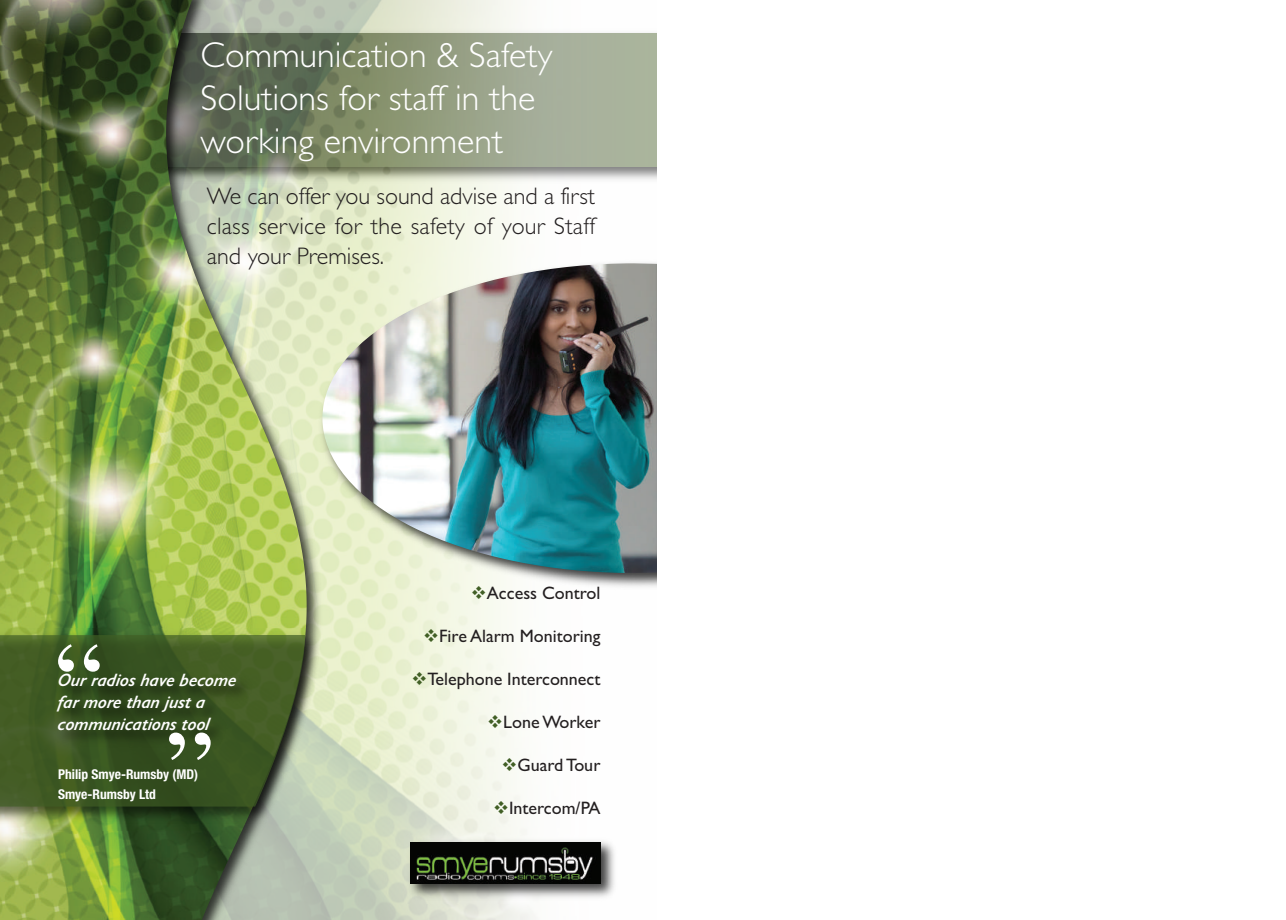
<style>
.page{position:relative;width:1286px;height:920px;background:#fff}
.page>*{position:absolute;margin:0;border:0;box-sizing:border-box;transform-origin:0 0}
.t1{font:112.5px "Times";color:#fff}
.t2{font:300 36px/43.2px "Gill Sans";color:#fff}
.t3{font:300 24px/29.7px "Gill Sans";letter-spacing:.01em;color:#231f20;text-align:justify}
.t4{font:18px "Gill Sans";color:#231f20}
.t5{font:italic 600 18px/21.6px "Gill Sans";color:#fff}
.t6{font:700 condensed 13.5px/19.2px "Helvetica Neue";color:#fff}
.s1{color:#415f25}
</style>
<div class="page">
<img style="left:326px;top:0;width:330px;height:920px">
<img style="left:404px;top:836px;width:216px;height:67px">
<img style="left:411px;top:842px;width:190px;height:42px">
<img style="left:0;top:0;width:326px;height:920px">
<img style="left:0;top:0;width:306px;height:600px">
<img style="left:316px;top:257px;width:340px;height:336px">
<img style="left:322px;top:263px;width:312px;height:310px">
<img style="left:0;top:629px;width:324px;height:197px">
<svg style="left:0;top:635px;width:305px;height:171px;background:#506834"></svg>
<img style="left:21px;top:663px;width:267px;height:167px">
<h2 class="t2" style="left:201px;top:33px;width:353px">Communication &amp; Safety<br>Solutions for staff in the working environment</h2>
<h3 class="t3" style="left:207px;top:181px;width:390px">We can offer you sound advise and a first class service for the safety of your Staff and your Premises.</h3>
<h1 class="t1" style="left:55px;top:615px;width:51px">“</h1>
<p class="t5" style="left:57px;top:669px;width:185px">Our radios have become far more than just a</p>
<p class="t5" style="left:57px;top:713px;width:158px">communications tool</p>
<h1 class="t1" style="left:214px;top:789px;width:51px;rotate:-180deg">“</h1>
<p class="t6" style="left:58px;top:764px;width:142px">Philip Smye-Rumsby (MD)<br>Smye-Rumsby Ltd</p>
<p class="t4" style="left:471px;top:582px;width:131px"><span class="s1">❖</span>Access Control</p>
<p class="t4" style="left:423px;top:625px;width:179px"><span class="s1">❖</span>Fire Alarm Monitoring</p>
<p class="t4" style="left:411px;top:668px;width:191px"><span class="s1">❖</span>Telephone Interconnect</p>
<p class="t4" style="left:487px;top:711px;width:115px"><span class="s1">❖</span>LoneWorker</p>
<p class="t4" style="left:501px;top:754px;width:101px"><span class="s1">❖</span>Guard Tour</p>
<p class="t4" style="left:493px;top:797px;width:109px"><span class="s1">❖</span>Intercom/PA</p>
</div>
